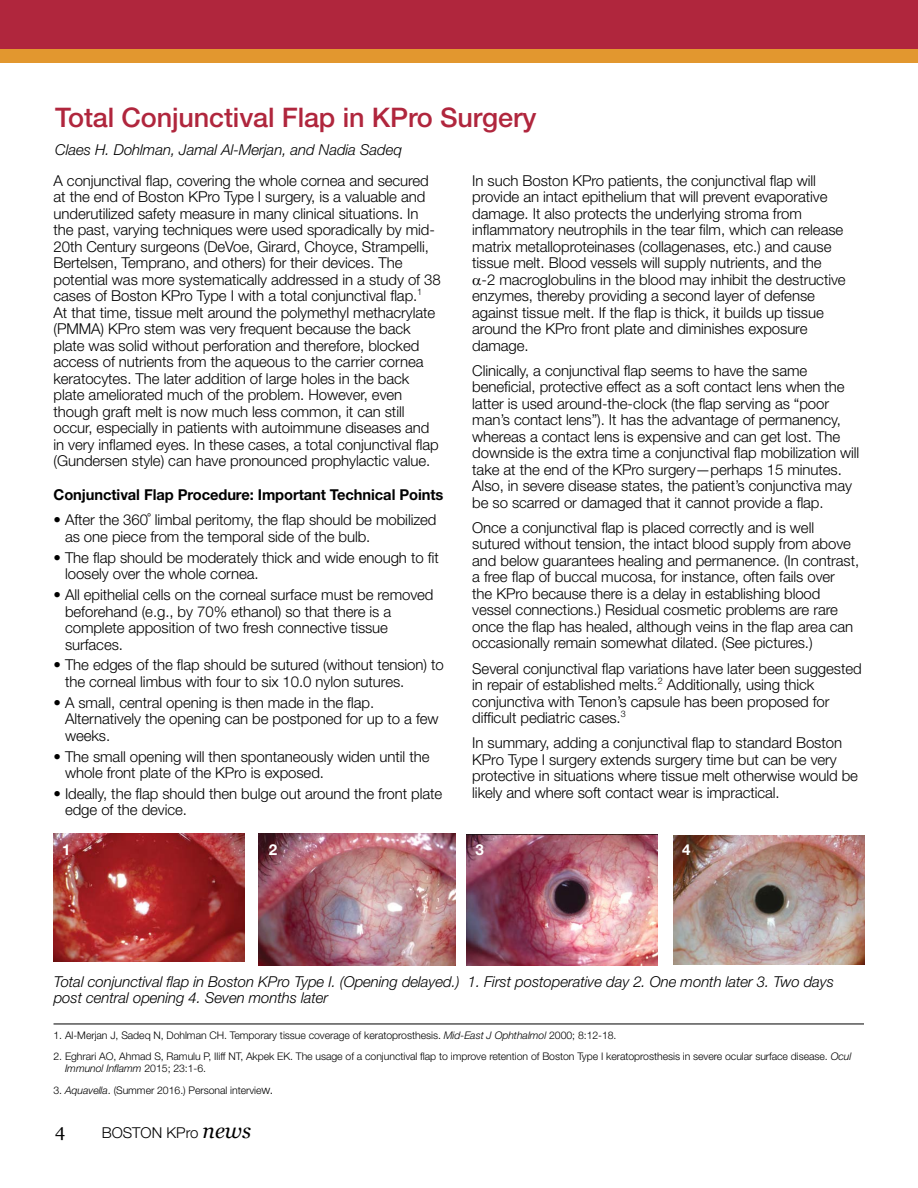
<style>
.page{position:relative;width:918px;height:1188px;background:#fff}
.page>*{position:absolute;margin:0;border:0;box-sizing:border-box;transform-origin:0 0}
.t1{font:500 27px "Helvetica Neue LT Std";letter-spacing:-.005em;color:#b0263d}
.t2{font:18px "Georgia";color:#000}
.t3{font:700 15.15px "Helvetica Neue LT Std";color:#fff}
.t4{font:300 15px/16.5px "Helvetica Neue LT Std";letter-spacing:-.005em;color:#000}
.t5{font:italic 300 15px/16.5px "Helvetica Neue LT Std";letter-spacing:-.005em;color:#000}
.t6{font:700 15px "Helvetica Neue LT Std";letter-spacing:-.005em;color:#000}
.t7{font:300 10.5px/12px "Helvetica Neue LT Std";letter-spacing:-.005em;color:#000}
.s1{font-style:italic}
.s2{font-size:12px}
.s3{font-family:"Georgia";font-weight:400;font-style:italic;font-size:21px}
</style>
<div class="page">
<div style="left:0;top:0;width:918px;height:50px;background:#b0263d"></div>
<div style="left:0;top:50px;width:918px;height:13px;background:#e2972f"></div>
<img style="left:54px;top:833px;width:191px;height:128px">
<img style="left:259px;top:834px;width:197px;height:131px">
<img style="left:467px;top:835px;width:191px;height:130px">
<img style="left:673px;top:835px;width:191px;height:130px">
<hr style="left:54px;top:1024px;width:810px;height:1px;background:#000">
<h1 class="t1" style="left:55px;top:101px;width:483px">Total Conjunctival Flap in KPro Surgery</h1>
<p class="t5" style="left:55px;top:141px;width:348px">Claes H. Dohlman, Jamal Al-Merjan, and Nadia Sadeq</p>
<p class="t4" style="left:54px;top:172px;width:389px">A conjunctival flap, covering the whole cornea and secured at the end of Boston KPro Type I surgery, is a valuable and underutilized safety measure in many clinical situations. In the past, varying techniques were used sporadically by mid-20th Century surgeons (DeVoe, Girard, Choyce, Strampelli, Bertelsen, Temprano, and others) for their devices. The potential was more systematically addressed in a study of 38 cases of Boston KPro Type I with a total conjunctival flap.<sup>1<br></sup>At that time, tissue melt around the polymethyl methacrylate (PMMA) KPro stem was very frequent because the back plate was solid without perforation and therefore, blocked access of nutrients from the aqueous to the carrier cornea keratocytes. The later addition of large holes in the back plate ameliorated much of the problem. However, even though graft melt is now much less common, it can still occur, especially in patients with autoimmune diseases and in very inflamed eyes. In these cases, a total conjunctival flap (Gundersen style) can have pronounced prophylactic value.</p>
<p class="t6" style="left:54px;top:486px;width:391px">Conjunctival Flap Procedure: Important Technical Points</p>
<p class="t4" style="left:65px;top:512px;width:373px;text-indent:-12px">• After the 360˚ limbal peritomy, the flap should be mobilized as one piece from the temporal side of the bulb.</p>
<p class="t4" style="left:65px;top:549px;width:375px;text-indent:-12px">• The flap should be moderately thick and wide enough to fit loosely over the whole cornea.</p>
<p class="t4" style="left:65px;top:586px;width:370px;text-indent:-12px">• All epithelial cells on the corneal surface must be removed beforehand (e.g., by 70% ethanol) so that there is a complete apposition of two fresh connective tissue surfaces.</p>
<p class="t4" style="left:65px;top:657px;width:380px;text-indent:-12px">• The edges of the flap should be sutured (without tension) to the corneal limbus with four to six 10.0 nylon sutures.</p>
<p class="t4" style="left:65px;top:694px;width:375px;text-indent:-12px">• A small, central opening is then made in the flap.<br>Alternatively the opening can be postponed for up to a few weeks.</p>
<p class="t4" style="left:65px;top:748px;width:366px;text-indent:-12px">• The small opening will then spontaneously widen until the whole front plate of the KPro is exposed.</p>
<p class="t4" style="left:65px;top:785px;width:379px;text-indent:-12px">• Ideally, the flap should then bulge out around the front plate edge of the device.</p>
<p class="t4" style="left:472px;top:172px;width:373px">In such Boston KPro patients, the conjunctival flap will provide an intact epithelium that will prevent evaporative damage. It also protects the underlying stroma from inflammatory neutrophils in the tear film, which can release matrix metalloproteinases (collagenases, etc.) and cause tissue melt. Blood vessels will supply nutrients, and the</p>
<p class="t4" style="left:472px;top:271px;width:375px;text-indent:9px">-2 macroglobulins in the blood may inhibit the destructive enzymes, thereby providing a second layer of defense against tissue melt. If the flap is thick, it builds up tissue around the KPro front plate and diminishes exposure damage.</p>
<p class="t4" style="left:472px;top:362px;width:389px">Clinically, a conjunctival flap seems to have the same beneficial, protective effect as a soft contact lens when the latter is used around-the-clock (the flap serving as “poor man’s contact lens”). It has the advantage of permanency, whereas a contact lens is expensive and can get lost. The downside is the extra time a conjunctival flap mobilization will take at the end of the KPro surgery—perhaps 15 minutes.<br>Also, in severe disease states, the patient’s conjunctiva may be so scarred or damaged that it cannot provide a flap.</p>
<p class="t4" style="left:472px;top:519px;width:388px">Once a conjunctival flap is placed correctly and is well sutured without tension, the intact blood supply from above and below guarantees healing and permanence. (In contrast, a free flap of buccal mucosa, for instance, often fails over<br>the KPro because there is a delay in establishing blood vessel connections.) Residual cosmetic problems are rare once the flap has healed, although veins in the flap area can occasionally remain somewhat dilated. (See pictures.)</p>
<p class="t4" style="left:472px;top:660px;width:391px">Several conjunctival flap variations have later been suggested in repair of established melts.<sup>2</sup> Additionally, using thick conjunctiva with Tenon’s capsule has been proposed for difficult pediatric cases.<sup>3</sup></p>
<p class="t4" style="left:472px;top:734px;width:387px">In summary, adding a conjunctival flap to standard Boston KPro Type I surgery extends surgery time but can be very protective in situations where tissue melt otherwise would be likely and where soft contact wear is impractical.</p>
<p class="t3" style="left:62px;top:840px;width:10px">1</p>
<p class="t3" style="left:269px;top:840px;width:10px">2</p>
<p class="t3" style="left:475px;top:840px;width:10px">3</p>
<p class="t3" style="left:682px;top:840px;width:10px">4</p>
<p class="t5" style="left:54px;top:973px;width:782px">Total conjunctival flap in Boston KPro Type I. (Opening delayed.) 1. First postoperative day 2. One month later 3. Two days post central opening 4. Seven months later</p>
<p class="t7" style="left:54px;top:1029px;width:565px">1. Al-Merjan J, Sadeq N, Dohlman CH. Temporary tissue coverage of keratoprosthesis. <span class="s1">Mid-East J Ophthalmol</span> 2000; 8:12-18.</p>
<p class="t7" style="left:65px;top:1050px;width:788px;text-indent:-12px">2. Eghrari AO, Ahmad S, Ramulu P, Iliff NT, Akpek EK. The usage of a conjunctival flap to improve retention of Boston Type I keratoprosthesis in severe ocular surface disease. <span class="s1">Ocul<br>Immunol Inflamm</span> 2015; 23:1-6.</p>
<p class="t7" style="left:54px;top:1084px;width:221px">3. <span class="s1">Aquavella</span>. (Summer 2016.) Personal intervie<span class="s2">w.</span></p>
<p class="t2" style="left:55px;top:1120px;width:12px">4</p>
<p class="t4" style="left:102px;top:1124px;width:151px">BOSTON KPro <span class="s3">news</span></p>
</div>
